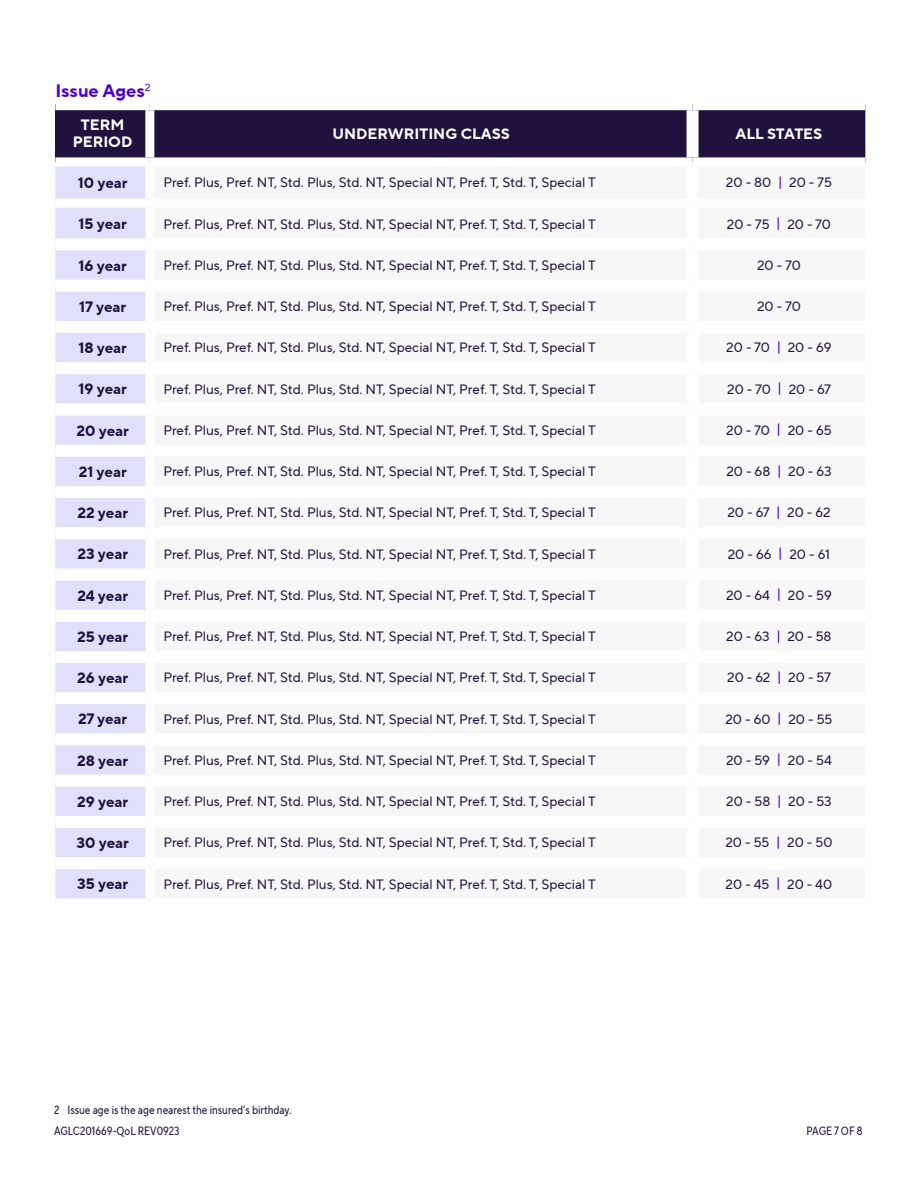
<style>
.page{position:relative;width:918px;height:1188px;background:#fff}
.page>*{position:absolute;margin:0;border:0;box-sizing:border-box;transform-origin:0 0}
.t1{font:700 18px "TT Norms Pro";color:#4f00ca}
.t2{font:700 15px "TT Norms Pro";color:#20113e}
.t3{font:700 15px/16.5px "TT Norms Pro";color:#fff;text-align:center}
.t4{font:13.5px "TT Norms Pro";color:#20113e}
.t5{font:12px "TT Norms Pro Cond";color:#20113e}
.s1{color:#4f00ca}
</style>
<div class="page">
<div style="left:55px;top:110px;width:810px;height:47px;background:#20113e"></div>
<div style="left:55px;top:166px;width:90px;height:732px;background:#e0e0fb"></div>
<div style="left:687px;top:110px;width:12px;height:47px;background:#fff"></div>
<div style="left:145px;top:110px;width:9px;height:47px;background:#fff"></div>
<div style="left:55px;top:199px;width:95px;height:9px;background:#fff"></div>
<div style="left:55px;top:238px;width:95px;height:12px;background:#fff"></div>
<div style="left:55px;top:280px;width:95px;height:12px;background:#fff"></div>
<div style="left:55px;top:321px;width:95px;height:12px;background:#fff"></div>
<div style="left:55px;top:362px;width:95px;height:12px;background:#fff"></div>
<div style="left:55px;top:403px;width:95px;height:12px;background:#fff"></div>
<div style="left:55px;top:445px;width:95px;height:12px;background:#fff"></div>
<div style="left:55px;top:486px;width:95px;height:12px;background:#fff"></div>
<div style="left:55px;top:527px;width:95px;height:12px;background:#fff"></div>
<div style="left:55px;top:568px;width:95px;height:12px;background:#fff"></div>
<div style="left:55px;top:610px;width:95px;height:12px;background:#fff"></div>
<div style="left:55px;top:651px;width:95px;height:12px;background:#fff"></div>
<div style="left:55px;top:692px;width:95px;height:12px;background:#fff"></div>
<div style="left:55px;top:733px;width:95px;height:12px;background:#fff"></div>
<div style="left:55px;top:775px;width:95px;height:12px;background:#fff"></div>
<div style="left:55px;top:816px;width:95px;height:12px;background:#fff"></div>
<div style="left:55px;top:857px;width:95px;height:12px;background:#fff"></div>
<h2 class="t1" style="left:55px;top:77px;width:97px">Issue Ages<sup>2</sup></h2>
<p class="t3" style="left:73px;top:117px;width:61px">TERM<br>PERIOD</p>
<p class="t3" style="left:332px;top:125px;width:179px">UNDERWRITING CLASS</p>
<p class="t3" style="left:736px;top:125px;width:88px">ALL STATES</p>
<p class="t2" style="left:78px;top:172px;width:51px">10 year</p>
<p class="t4" style="left:163px;top:173px;width:434px">Pref. Plus, Pref. NT, Std. Plus, Std. NT, Special NT, Pref. T, Std. T, Special T</p>
<p class="t4" style="left:726px;top:173px;width:107px">20 - 80 <span class="s1">|</span> 20 - 75</p>
<p class="t2" style="left:79px;top:213px;width:50px">15 year</p>
<p class="t4" style="left:163px;top:214px;width:434px">Pref. Plus, Pref. NT, Std. Plus, Std. NT, Special NT, Pref. T, Std. T, Special T</p>
<p class="t4" style="left:727px;top:214px;width:106px">20 - 75 <span class="s1">|</span> 20 - 70</p>
<p class="t2" style="left:79px;top:254px;width:50px">16 year</p>
<p class="t4" style="left:163px;top:256px;width:434px">Pref. Plus, Pref. NT, Std. Plus, Std. NT, Special NT, Pref. T, Std. T, Special T</p>
<p class="t4" style="left:757px;top:256px;width:45px">20 - 70</p>
<p class="t2" style="left:79px;top:296px;width:48px">17 year</p>
<p class="t4" style="left:163px;top:297px;width:434px">Pref. Plus, Pref. NT, Std. Plus, Std. NT, Special NT, Pref. T, Std. T, Special T</p>
<p class="t4" style="left:757px;top:297px;width:45px">20 - 70</p>
<p class="t2" style="left:78px;top:337px;width:50px">18 year</p>
<p class="t4" style="left:163px;top:338px;width:434px">Pref. Plus, Pref. NT, Std. Plus, Std. NT, Special NT, Pref. T, Std. T, Special T</p>
<p class="t4" style="left:726px;top:338px;width:107px">20 - 70 <span class="s1">|</span> 20 - 69</p>
<p class="t2" style="left:79px;top:378px;width:50px">19 year</p>
<p class="t4" style="left:163px;top:379px;width:434px">Pref. Plus, Pref. NT, Std. Plus, Std. NT, Special NT, Pref. T, Std. T, Special T</p>
<p class="t4" style="left:727px;top:379px;width:105px">20 - 70 <span class="s1">|</span> 20 - 67</p>
<p class="t2" style="left:77px;top:419px;width:54px">20 year</p>
<p class="t4" style="left:163px;top:421px;width:434px">Pref. Plus, Pref. NT, Std. Plus, Std. NT, Special NT, Pref. T, Std. T, Special T</p>
<p class="t4" style="left:726px;top:421px;width:107px">20 - 70 <span class="s1">|</span> 20 - 65</p>
<p class="t2" style="left:79px;top:461px;width:50px">21 year</p>
<p class="t4" style="left:163px;top:462px;width:434px">Pref. Plus, Pref. NT, Std. Plus, Std. NT, Special NT, Pref. T, Std. T, Special T</p>
<p class="t4" style="left:726px;top:462px;width:107px">20 - 68 <span class="s1">|</span> 20 - 63</p>
<p class="t2" style="left:77px;top:502px;width:52px">22 year</p>
<p class="t4" style="left:163px;top:503px;width:434px">Pref. Plus, Pref. NT, Std. Plus, Std. NT, Special NT, Pref. T, Std. T, Special T</p>
<p class="t4" style="left:727px;top:503px;width:105px">20 - 67 <span class="s1">|</span> 20 - 62</p>
<p class="t2" style="left:77px;top:543px;width:52px">23 year</p>
<p class="t4" style="left:163px;top:544px;width:434px">Pref. Plus, Pref. NT, Std. Plus, Std. NT, Special NT, Pref. T, Std. T, Special T</p>
<p class="t4" style="left:728px;top:544px;width:104px">20 - 66 <span class="s1">|</span> 20 - 61</p>
<p class="t2" style="left:77px;top:584px;width:52px">24 year</p>
<p class="t4" style="left:163px;top:586px;width:434px">Pref. Plus, Pref. NT, Std. Plus, Std. NT, Special NT, Pref. T, Std. T, Special T</p>
<p class="t4" style="left:726px;top:586px;width:107px">20 - 64 <span class="s1">|</span> 20 - 59</p>
<p class="t2" style="left:77px;top:626px;width:53px">25 year</p>
<p class="t4" style="left:163px;top:627px;width:434px">Pref. Plus, Pref. NT, Std. Plus, Std. NT, Special NT, Pref. T, Std. T, Special T</p>
<p class="t4" style="left:726px;top:627px;width:107px">20 - 63 <span class="s1">|</span> 20 - 58</p>
<p class="t2" style="left:77px;top:667px;width:52px">26 year</p>
<p class="t4" style="left:163px;top:668px;width:434px">Pref. Plus, Pref. NT, Std. Plus, Std. NT, Special NT, Pref. T, Std. T, Special T</p>
<p class="t4" style="left:727px;top:668px;width:105px">20 - 62 <span class="s1">|</span> 20 - 57</p>
<p class="t2" style="left:78px;top:708px;width:51px">27 year</p>
<p class="t4" style="left:163px;top:709px;width:434px">Pref. Plus, Pref. NT, Std. Plus, Std. NT, Special NT, Pref. T, Std. T, Special T</p>
<p class="t4" style="left:725px;top:709px;width:109px">20 - 60 <span class="s1">|</span> 20 - 55</p>
<p class="t2" style="left:77px;top:749px;width:53px">28 year</p>
<p class="t4" style="left:163px;top:751px;width:434px">Pref. Plus, Pref. NT, Std. Plus, Std. NT, Special NT, Pref. T, Std. T, Special T</p>
<p class="t4" style="left:726px;top:751px;width:107px">20 - 59 <span class="s1">|</span> 20 - 54</p>
<p class="t2" style="left:77px;top:791px;width:53px">29 year</p>
<p class="t4" style="left:163px;top:792px;width:434px">Pref. Plus, Pref. NT, Std. Plus, Std. NT, Special NT, Pref. T, Std. T, Special T</p>
<p class="t4" style="left:726px;top:792px;width:107px">20 - 58 <span class="s1">|</span> 20 - 53</p>
<p class="t2" style="left:77px;top:832px;width:54px">30 year</p>
<p class="t4" style="left:163px;top:833px;width:434px">Pref. Plus, Pref. NT, Std. Plus, Std. NT, Special NT, Pref. T, Std. T, Special T</p>
<p class="t4" style="left:725px;top:833px;width:109px">20 - 55 <span class="s1">|</span> 20 - 50</p>
<p class="t2" style="left:77px;top:873px;width:53px">35 year</p>
<p class="t4" style="left:163px;top:874px;width:434px">Pref. Plus, Pref. NT, Std. Plus, Std. NT, Special NT, Pref. T, Std. T, Special T</p>
<p class="t4" style="left:726px;top:874px;width:108px">20 - 45 <span class="s1">|</span> 20 - 40</p>
<h2 class="t5" style="left:54px;top:1102px;width:239px">2 Issue age is the age nearest the insured’s birthday.</h2>
<p class="t5" style="left:54px;top:1122px;width:127px">AGLC201669-QoL REV0923</p>
<p class="t5" style="left:807px;top:1122px;width:57px">PAGE 7 OF 8</p>
</div>
